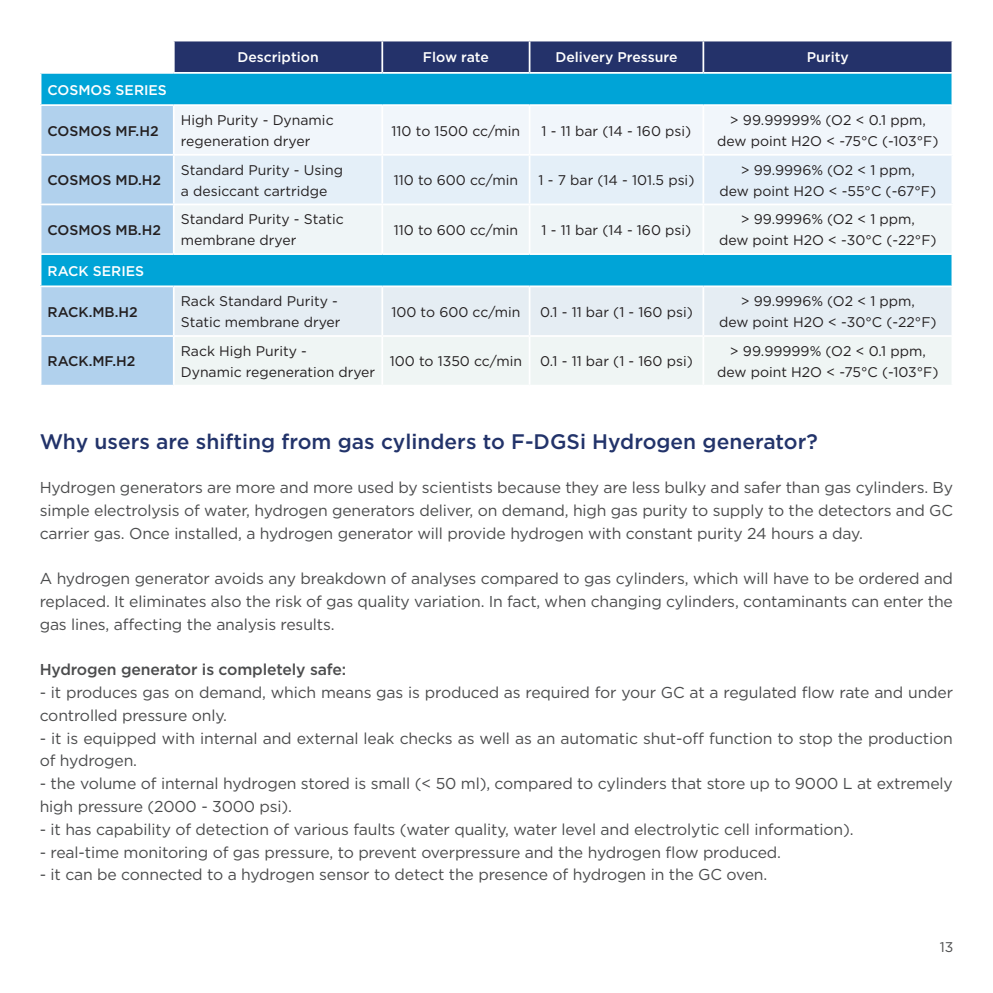
<style>
.page{position:relative;width:993px;height:993px;background:#fff}
.page>*{position:absolute;margin:0;border:0;box-sizing:border-box;transform-origin:0 0}
.t1{font:500 21px "Gotham";color:#22336a}
.t2{font:15.75px/22.8px "Gotham";letter-spacing:-.01em;color:#4b4c4d}
.t3{font:500 15.75px "Gotham";letter-spacing:-.01em;color:#4b4c4d}
.t4{font:14px/21px "Gotham";color:#231f20}
.t5{font:500 14px "Gotham";color:#fff}
.t6{font:500 14px "Gotham";color:#231f20}
.t7{font:14px "Gotham";color:#4b4c4d}
</style>
<div class="page">
<div style="left:174px;top:41px;width:777px;height:31px;background:#24326a"></div>
<div style="left:41px;top:73px;width:911px;height:32px;background:#00a4d7"></div>
<svg style="left:41px;top:106px;width:910px;height:278px"></svg>
<hr style="left:381px;top:41px;width:2px;height:31px;background:#fff">
<hr style="left:528px;top:41px;width:2px;height:31px;background:#fff">
<hr style="left:702px;top:41px;width:2px;height:31px;background:#fff">
<hr style="left:40px;top:72px;width:134px;height:2px;background:#fff">
<hr style="left:174px;top:72px;width:208px;height:2px;background:#fff">
<hr style="left:382px;top:72px;width:147px;height:2px;background:#fff">
<hr style="left:529px;top:72px;width:174px;height:2px;background:#fff">
<hr style="left:703px;top:72px;width:249px;height:2px;background:#fff">
<hr style="left:951px;top:74px;width:1px;height:30px;background:#fff">
<hr style="left:528px;top:156px;width:2px;height:47px;background:#fff">
<hr style="left:702px;top:156px;width:2px;height:47px;background:#fff">
<hr style="left:528px;top:205px;width:2px;height:48px;background:#fff">
<hr style="left:702px;top:205px;width:2px;height:48px;background:#fff">
<hr style="left:40px;top:285px;width:134px;height:2px;background:#fff">
<hr style="left:174px;top:285px;width:208px;height:2px;background:#fff">
<hr style="left:173px;top:287px;width:1px;height:48px;background:#fff">
<hr style="left:382px;top:285px;width:147px;height:2px;background:#fff">
<hr style="left:381px;top:287px;width:2px;height:48px;background:#fff">
<hr style="left:529px;top:285px;width:174px;height:2px;background:#fff">
<hr style="left:528px;top:287px;width:2px;height:48px;background:#fff">
<hr style="left:703px;top:285px;width:249px;height:2px;background:#fff">
<hr style="left:702px;top:287px;width:2px;height:48px;background:#fff">
<hr style="left:40px;top:335px;width:134px;height:2px;background:#fff">
<hr style="left:174px;top:335px;width:208px;height:2px;background:#fff">
<hr style="left:173px;top:337px;width:1px;height:47px;background:#fff">
<hr style="left:382px;top:335px;width:147px;height:2px;background:#fff">
<hr style="left:381px;top:337px;width:2px;height:47px;background:#fff">
<hr style="left:529px;top:335px;width:174px;height:2px;background:#fff">
<hr style="left:528px;top:337px;width:2px;height:47px;background:#fff">
<hr style="left:703px;top:335px;width:249px;height:2px;background:#fff">
<hr style="left:702px;top:337px;width:2px;height:47px;background:#fff">
<hr style="left:40px;top:104px;width:134px;height:2px;background:#fff">
<hr style="left:174px;top:104px;width:208px;height:2px;background:#fff">
<hr style="left:173px;top:106px;width:1px;height:48px;background:#fff">
<hr style="left:382px;top:104px;width:147px;height:2px;background:#fff">
<hr style="left:381px;top:106px;width:2px;height:48px;background:#fff">
<hr style="left:529px;top:104px;width:174px;height:2px;background:#fff">
<hr style="left:528px;top:106px;width:2px;height:48px;background:#fff">
<hr style="left:703px;top:104px;width:249px;height:2px;background:#fff">
<hr style="left:702px;top:106px;width:2px;height:48px;background:#fff">
<hr style="left:40px;top:154px;width:134px;height:2px;background:#fff">
<hr style="left:174px;top:154px;width:208px;height:2px;background:#fff">
<hr style="left:173px;top:156px;width:1px;height:47px;background:#fff">
<hr style="left:382px;top:154px;width:147px;height:2px;background:#fff">
<hr style="left:381px;top:156px;width:2px;height:47px;background:#fff">
<hr style="left:529px;top:154px;width:174px;height:2px;background:#fff">
<hr style="left:703px;top:154px;width:249px;height:2px;background:#fff">
<hr style="left:40px;top:203px;width:134px;height:2px;background:#fff">
<hr style="left:174px;top:203px;width:208px;height:2px;background:#fff">
<hr style="left:173px;top:205px;width:1px;height:48px;background:#fff">
<hr style="left:382px;top:203px;width:147px;height:2px;background:#fff">
<hr style="left:381px;top:205px;width:2px;height:48px;background:#fff">
<hr style="left:529px;top:203px;width:174px;height:2px;background:#fff">
<hr style="left:703px;top:203px;width:249px;height:2px;background:#fff">
<hr style="left:40px;top:253px;width:134px;height:2px;background:#fff">
<hr style="left:174px;top:253px;width:208px;height:2px;background:#fff">
<hr style="left:382px;top:253px;width:147px;height:2px;background:#fff">
<hr style="left:529px;top:253px;width:174px;height:2px;background:#fff">
<hr style="left:703px;top:253px;width:249px;height:2px;background:#fff">
<p class="t5" style="left:237px;top:48px;width:83px">Description</p>
<p class="t5" style="left:423px;top:48px;width:67px">Flow rate</p>
<p class="t5" style="left:555px;top:48px;width:123px">Delivery Pressure</p>
<p class="t5" style="left:806px;top:48px;width:43px">Purity</p>
<p class="t5" style="left:48px;top:80px;width:121px">COSMOS SERIES</p>
<p class="t6" style="left:48px;top:121px;width:112px">COSMOS MF.H2</p>
<p class="t4" style="left:181px;top:109px;width:154px">High Purity - Dynamic regeneration dryer</p>
<p class="t4" style="left:391px;top:120px;width:130px">110 to 1500 cc/min</p>
<p class="t4" style="left:541px;top:120px;width:151px">1 - 11 bar (14 - 160 psi)</p>
<p class="t4" style="left:717px;top:109px;width:223px;text-align:center">&gt; 99.99999% (O2 &lt; 0.1 ppm, dew point H2O &lt; -75°C (-103°F)</p>
<p class="t6" style="left:48px;top:171px;width:115px">COSMOS MD.H2</p>
<p class="t4" style="left:181px;top:159px;width:164px">Standard Purity - Using a desiccant cartridge</p>
<p class="t4" style="left:394px;top:169px;width:126px">110 to 600 cc/min</p>
<p class="t4" style="left:538px;top:169px;width:157px">1 - 7 bar (14 - 101.5 psi)</p>
<p class="t4" style="left:719px;top:159px;width:218px;text-align:center">&gt; 99.9996% (O2 &lt; 1 ppm,<br>dew point H2O &lt; -55°C (-67°F)</p>
<p class="t6" style="left:48px;top:221px;width:115px">COSMOS MB.H2</p>
<p class="t4" style="left:181px;top:208px;width:164px">Standard Purity - Static membrane dryer</p>
<p class="t4" style="left:394px;top:219px;width:126px">110 to 600 cc/min</p>
<p class="t4" style="left:541px;top:219px;width:151px">1 - 11 bar (14 - 160 psi)</p>
<p class="t4" style="left:718px;top:208px;width:219px;text-align:center">&gt; 99.9996% (O2 &lt; 1 ppm,<br>dew point H2O &lt; -30°C (-22°F)</p>
<p class="t5" style="left:48px;top:261px;width:98px">RACK SERIES</p>
<p class="t6" style="left:48px;top:302px;width:92px">RACK.MB.H2</p>
<p class="t4" style="left:181px;top:290px;width:161px">Rack Standard Purity -<br>Static membrane dryer</p>
<p class="t4" style="left:391px;top:301px;width:131px">100 to 600 cc/min</p>
<p class="t4" style="left:540px;top:301px;width:154px">0.1 - 11 bar (1 - 160 psi)</p>
<p class="t4" style="left:718px;top:290px;width:219px;text-align:center">&gt; 99.9996% (O2 &lt; 1 ppm,<br>dew point H2O &lt; -30°C (-22°F)</p>
<p class="t6" style="left:48px;top:352px;width:89px">RACK.MF.H2</p>
<p class="t4" style="left:181px;top:340px;width:196px">Rack High Purity -<br>Dynamic regeneration dryer</p>
<p class="t4" style="left:390px;top:350px;width:134px">100 to 1350 cc/min</p>
<p class="t4" style="left:540px;top:350px;width:154px">0.1 - 11 bar (1 - 160 psi)</p>
<p class="t4" style="left:717px;top:340px;width:223px;text-align:center">&gt; 99.99999% (O2 &lt; 0.1 ppm, dew point H2O &lt; -75°C (-103°F)</p>
<h1 class="t1" style="left:40px;top:427px;width:779px">Why users are shifting from gas cylinders to F-DGSi Hydrogen generator?</h1>
<p class="t2" style="left:40px;top:475px;width:914px;text-align:justify">Hydrogen generators are more and more used by scientists because they are less bulky and safer than gas cylinders. By simple electrolysis of water, hydrogen generators deliver, on demand, high gas purity to supply to the detectors and GC carrier gas. Once installed, a hydrogen generator will provide hydrogen with constant purity 24 hours a day.</p>
<p class="t2" style="left:40px;top:566px;width:914px;text-align:justify">A hydrogen generator avoids any breakdown of analyses compared to gas cylinders, which will have to be ordered and replaced. It eliminates also the risk of gas quality variation. In fact, when changing cylinders, contaminants can enter the gas lines, affecting the analysis results.</p>
<p class="t3" style="left:40px;top:659px;width:308px">Hydrogen generator is completely safe:</p>
<p class="t2" style="left:40px;top:680px;width:914px">- it produces gas on demand, which means gas is produced as required for your GC at a regulated flow rate and under controlled pressure only.</p>
<p class="t2" style="left:40px;top:726px;width:914px">- it is equipped with internal and external leak checks as well as an automatic shut-off function to stop the production of hydrogen.</p>
<p class="t2" style="left:40px;top:771px;width:914px">- the volume of internal hydrogen stored is small (&lt; 50 ml), compared to cylinders that store up to 9000 L at extremely high pressure (2000 - 3000 psi).</p>
<p class="t2" style="left:40px;top:817px;width:815px">- it has capability of detection of various faults (water quality, water level and electrolytic cell information).</p>
<p class="t2" style="left:40px;top:839px;width:742px">- real-time monitoring of gas pressure, to prevent overpressure and the hydrogen flow produced.</p>
<p class="t2" style="left:40px;top:862px;width:728px">- it can be connected to a hydrogen sensor to detect the presence of hydrogen in the GC oven.</p>
<p class="t7" style="left:939px;top:937px;width:15px">13</p>
</div>
